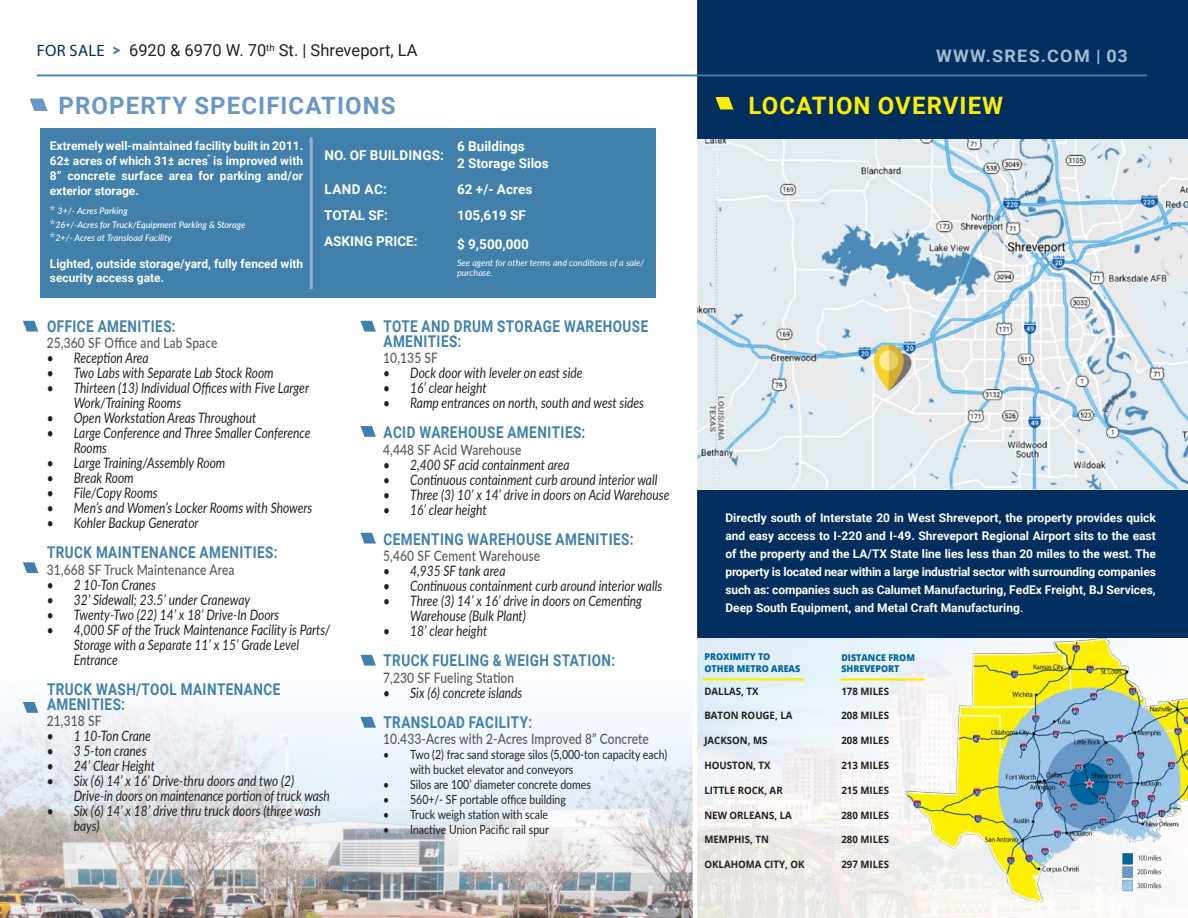
<style>
.page{position:relative;width:1188px;height:918px;background:#fff}
.page>*{position:absolute;margin:0;border:0;box-sizing:border-box;transform-origin:0 0}
.t1{font:700 24px "Roboto";letter-spacing:.045em;color:#6797c5}
.t2{font:700 24px "Roboto";letter-spacing:.045em;color:#ffee01}
.t3{font:700 17.25px "Roboto";letter-spacing:.075em;color:#a4bbd5;scale:1.04 1}
.t4{font:16.5px "Roboto";color:#231f20}
.t5{font:700 16.2px/15px "Roboto";letter-spacing:.035em;color:#4080ab;scale:.83 1}
.t6{font:italic 14.4px/15px "Lato";color:#231f20;scale:.83 1}
.t7{font:500 14.4px "Lato";letter-spacing:.01em;color:#57585a;scale:.83 1}
.t8{font:700 13.5px/16.2px "Roboto";color:#fff}
.t9{font:12.6px/15px "Lato";color:#231f20;scale:.83 1}
.t10{font:700 12px/18px "Roboto";color:#fff;text-align:justify}
.t11{font:700 10.2px "Open Sans";color:#231f20;scale:.95 1}
.t12{font:800 9.45px/12.6px "Open Sans";color:#00659e;scale:.95 1}
.t13{font:italic 500 9px/13.5px "Lato";color:#fff}
.t14{font:italic 9px/10.5px "Lato";color:#fff}
.s1{font-family:"Myriad Pro";color:#002e5e}
.s2{font-family:"Lato";font-weight:900;color:#4080ab}
.s3{font-family:"Roboto";font-weight:700;font-style:normal;font-size:12px;color:#b2c7e1}
.s4{font-weight:400;font-size:13.5px}
</style>
<div class="page">
<img style="left:0;top:654px;width:693px;height:264px">
<div style="left:693px;top:0;width:495px;height:918px;background:#002e5e"></div>
<img style="left:697px;top:139px;width:491px;height:350px">
<svg style="left:23px;top:321px;width:15px;height:11px"></svg>
<svg style="left:23px;top:562px;width:15px;height:11px"></svg>
<svg style="left:23px;top:702px;width:15px;height:11px"></svg>
<svg style="left:360px;top:321px;width:16px;height:11px"></svg>
<svg style="left:360px;top:426px;width:16px;height:11px"></svg>
<svg style="left:360px;top:533px;width:16px;height:11px"></svg>
<svg style="left:360px;top:655px;width:16px;height:11px"></svg>
<svg style="left:360px;top:717px;width:16px;height:11px"></svg>
<img style="left:697px;top:639px;width:491px;height:279px">
<img style="left:894px;top:639px;width:294px;height:263px">
<img style="left:1111px;top:849px;width:77px;height:53px">
<hr style="left:702px;top:678px;width:102px;height:2px;background:#ffee01">
<hr style="left:841px;top:678px;width:83px;height:3px;background:#ffee01">
<svg style="left:30px;top:99px;width:18px;height:12px"></svg>
<svg style="left:716px;top:97px;width:17px;height:13px"></svg>
<hr style="left:693px;top:0;width:4px;height:918px;background:#fff">
<hr style="left:37px;top:75px;width:1110px;height:1px;background:#4080ab">
<div style="left:41px;top:128px;width:615px;height:170px;background:#4080ab"></div>
<hr style="left:310px;top:137px;width:3px;height:152px;background:#95b1cf">
<p class="t4" style="left:37px;top:39px;width:382px"><span class="s1">FOR SALE</span> <span class="s2">&gt;</span> 6920 &amp; 6970 W. 70<sup>th</sup> St. | Shreveport, LA</p>
<p class="t3" style="left:936px;top:44px;width:186px">WWW.SRES.COM | 03</p>
<p class="t1" style="left:59px;top:89px;width:339px">PROPERTY SPECIFICATIONS</p>
<p class="t10" style="left:50px;top:137px;width:255px;line-height:15px">Extremely well-maintained facility built in 2011.<br>62± acres of which 31± acres<sup>*</sup> is improved with 8” concrete surface area for parking and/or exterior storage.</p>
<p class="t13" style="left:50px;top:204px;width:197px"><span class="s3">*</span> 3+/- Acres Parking<br><span class="s3">*</span>26+/-Acres for Truck/Equipment Parking &amp; Storage <span class="s3">*</span>2+/- Acres at Transload Facility</p>
<p class="t10" style="left:50px;top:257px;width:255px;line-height:13.5px">Lighted, outside storage/yard, fully fenced with security access gate.</p>
<p class="t8" style="left:324px;top:146px;width:121px">NO. OF BUILDINGS:</p>
<p class="t8" style="left:457px;top:138px;width:93px">6 Buildings<br>2 Storage Silos</p>
<p class="t8" style="left:324px;top:180px;width:64px">LAND AC:</p>
<p class="t8" style="left:457px;top:180px;width:77px">62 +/- Acres</p>
<p class="t8" style="left:324px;top:202px;width:95px;line-height:26.2px">TOTAL SF:<br>ASKING PRICE:</p>
<p class="t8" style="left:457px;top:200px;width:73px;line-height:29px">105,619 SF $ 9,500,000</p>
<p class="t14" style="left:457px;top:257px;width:189px">See agent for other terms and conditions of a sale/ purchase.</p>
<p class="t5" style="left:47px;top:318px;width:157px">OFFICE AMENITIES:</p>
<p class="t7" style="left:47px;top:333px;width:207px">25,360 SF Office and Lab Space</p>
<p class="t6" style="left:47px;top:350px;width:124px">• Reception Area</p>
<p class="t6" style="left:47px;top:365px;width:275px">• Two Labs with Separate Lab Stock Room</p>
<p class="t6" style="left:74px;top:380px;width:285px;text-indent:-27px">• Thirteen (13) Individual Offices with Five Larger<br>Work/Training Rooms</p>
<p class="t6" style="left:47px;top:410px;width:254px">• Open Workstation Areas Throughout</p>
<p class="t6" style="left:74px;top:425px;width:287px;text-indent:-27px">• Large Conference and Three Smaller Conference<br>Rooms</p>
<p class="t6" style="left:47px;top:455px;width:217px">• Large Training/Assembly Room</p>
<p class="t6" style="left:47px;top:470px;width:106px">• Break Room</p>
<p class="t6" style="left:47px;top:485px;width:135px">• File/Copy Rooms</p>
<p class="t6" style="left:47px;top:500px;width:322px">• Men’s and Women’s Locker Rooms with Showers</p>
<p class="t6" style="left:47px;top:515px;width:184px">• Kohler Backup Generator</p>
<p class="t5" style="left:47px;top:544px;width:279px">TRUCK MAINTENANCE AMENITIES:</p>
<p class="t7" style="left:47px;top:559px;width:228px">31,668 SF Truck Maintenance Area</p>
<p class="t6" style="left:47px;top:576px;width:133px">• 2 10-Ton Cranes</p>
<p class="t6" style="left:47px;top:591px;width:247px">• 32’ Sidewall; 23.5’ under Craneway</p>
<p class="t6" style="left:47px;top:606px;width:282px">• Twenty-Two (22) 14’ x 18’ Drive-In Doors</p>
<p class="t6" style="left:74px;top:621px;width:311px;text-indent:-27px">• 4,000 SF of the Truck Maintenance Facility is Parts/<br>Storage with a Separate 11’ x 15’ Grade Level<br>Entrance</p>
<p class="t5" style="left:47px;top:681px;width:283px">TRUCK WASH/TOOL MAINTENANCE<br>AMENITIES:</p>
<p class="t7" style="left:47px;top:711px;width:68px">21,318 SF</p>
<p class="t6" style="left:47px;top:728px;width:127px">• 1 10-Ton Crane</p>
<p class="t6" style="left:47px;top:743px;width:122px">• 3 5-ton cranes</p>
<p class="t6" style="left:47px;top:758px;width:132px">• 24’ Clear Height</p>
<p class="t6" style="left:74px;top:773px;width:310px;text-indent:-27px">• Six (6) 14’ x 16’ Drive-thru doors and two (2)<br>Drive-in doors on maintenance portion of truck wash</p>
<p class="t6" style="left:74px;top:803px;width:299px;text-indent:-27px">• Six (6) 14’ x 18’ drive thru truck doors (three wash bays)</p>
<p class="t5" style="left:383px;top:318px;width:321px">TOTE AND DRUM STORAGE WAREHOUSE<br>AMENITIES:</p>
<p class="t7" style="left:383px;top:348px;width:68px">10,135 SF</p>
<p class="t6" style="left:383px;top:365px;width:242px">• Dock door with leveler on east side</p>
<p class="t6" style="left:383px;top:380px;width:126px">• 16’ clear height</p>
<p class="t6" style="left:383px;top:395px;width:316px">• Ramp entrances on north, south and west sides</p>
<p class="t5" style="left:383px;top:424px;width:245px">ACID WAREHOUSE AMENITIES:</p>
<p class="t7" style="left:383px;top:439px;width:168px">4,448 SF Acid Warehouse</p>
<p class="t6" style="left:383px;top:456px;width:226px">• 2,400 SF acid containment area</p>
<p class="t6" style="left:383px;top:471px;width:332px">• Continuous containment curb around interior wall</p>
<p class="t6" style="left:383px;top:486px;width:346px">• Three (3) 10’ x 14’ drive in doors on Acid Warehouse</p>
<p class="t6" style="left:383px;top:501px;width:126px">• 16’ clear height</p>
<p class="t5" style="left:383px;top:531px;width:303px">CEMENTING WAREHOUSE AMENITIES:</p>
<p class="t7" style="left:383px;top:546px;width:191px">5,460 SF Cement Warehouse</p>
<p class="t6" style="left:383px;top:563px;width:149px">• 4,935 SF tank area</p>
<p class="t6" style="left:383px;top:578px;width:338px">• Continuous containment curb around interior walls</p>
<p class="t6" style="left:410px;top:593px;width:281px;text-indent:-27px">• Three (3) 14’ x 16’ drive in doors on Cementing<br>Warehouse (Bulk Plant)</p>
<p class="t6" style="left:383px;top:623px;width:127px">• 18’ clear height</p>
<p class="t5" style="left:383px;top:652px;width:281px">TRUCK FUELING &amp; WEIGH STATION:</p>
<p class="t7" style="left:383px;top:667px;width:159px">7,230 SF Fueling Station</p>
<p class="t6" style="left:383px;top:684px;width:169px">• Six (6) concrete islands</p>
<p class="t5" style="left:383px;top:714px;width:181px">TRANSLOAD FACILITY:</p>
<p class="t7" style="left:383px;top:729px;width:322px">10.433-Acres with 2-Acres Improved 8” Concrete</p>
<p class="t9" style="left:410px;top:747px;width:311px;text-indent:-27px">• Two (2) frac sand storage silos (5,000-ton capacity each) with bucket elevator and conveyors</p>
<p class="t9" style="left:383px;top:777px;width:252px">• Silos are 100’ diameter concrete domes</p>
<p class="t9" style="left:383px;top:792px;width:222px">• 560+/- SF portable office building</p>
<p class="t9" style="left:383px;top:807px;width:200px">• Truck weigh station with scale</p>
<p class="t9" style="left:383px;top:822px;width:201px">• Inactive Union Pacific rail spur</p>
<p class="t2" style="left:748px;top:89px;width:256px">LOCATION OVERVIEW</p>
<p class="t10" style="left:725px;top:509px;width:432px">Directly south of Interstate 20 in West Shreveport, the property provides quick and easy access to I-220 and I-49. Shreveport Regional Airport sits to the east of the property and the LA/TX State line lies less than 20 miles to the west. The property is located near within a large industrial sector with surrounding companies such as: companies such as Calumet Manufacturing, FedEx Freight, BJ Services, Deep South Equipment, and Metal Craft Manufacturing<span class="s4">.</span></p>
<p class="t12" style="left:704px;top:650px;width:102px">PROXIMITY TO<br>OTHER METRO AREAS</p>
<p class="t12" style="left:841px;top:651px;width:79px;line-height:11.2px">DISTANCE FROM<br>SHREVEPORT</p>
<p class="t11" style="left:704px;top:684px;width:58px">DALLAS, TX</p>
<p class="t11" style="left:841px;top:684px;width:52px">178 MILES</p>
<p class="t11" style="left:704px;top:709px;width:94px">BATON ROUGE, LA</p>
<p class="t11" style="left:841px;top:709px;width:52px">208 MILES</p>
<p class="t11" style="left:704px;top:733px;width:68px">JACKSON, MS</p>
<p class="t11" style="left:841px;top:733px;width:52px">208 MILES</p>
<p class="t11" style="left:704px;top:758px;width:71px">HOUSTON, TX</p>
<p class="t11" style="left:841px;top:758px;width:52px">213 MILES</p>
<p class="t11" style="left:704px;top:783px;width:84px">LITTLE ROCK, AR</p>
<p class="t11" style="left:841px;top:783px;width:52px">215 MILES</p>
<p class="t11" style="left:704px;top:808px;width:93px">NEW ORLEANS, LA</p>
<p class="t11" style="left:841px;top:808px;width:52px">280 MILES</p>
<p class="t11" style="left:704px;top:832px;width:69px">MEMPHIS, TN</p>
<p class="t11" style="left:841px;top:832px;width:52px">280 MILES</p>
<p class="t11" style="left:704px;top:857px;width:107px">OKLAHOMA CITY, OK</p>
<p class="t11" style="left:841px;top:857px;width:52px">297 MILES</p>
</div>
